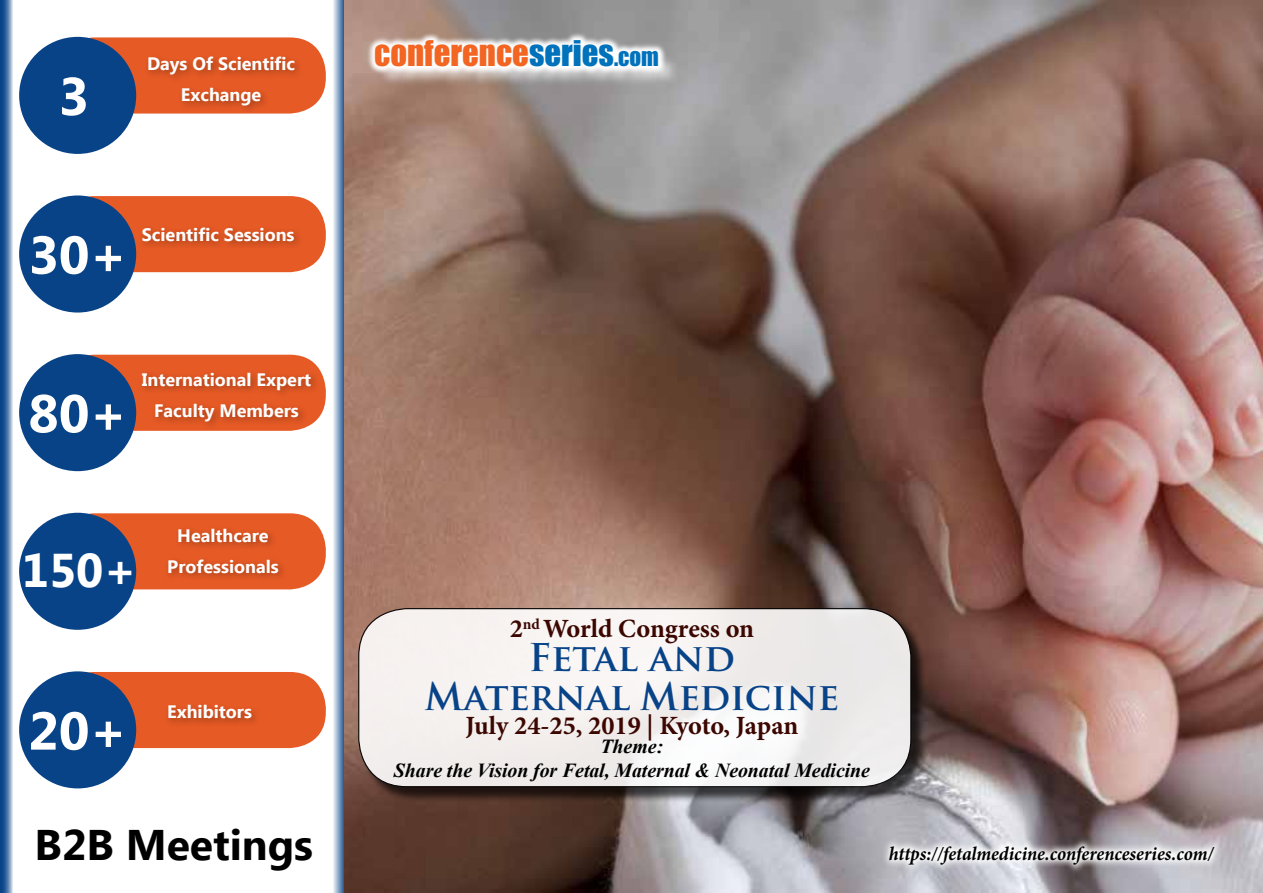
<style>
.page{position:relative;width:1263px;height:893px;background:#fff}
.page>*{position:absolute;margin:0;border:0;box-sizing:border-box;transform-origin:0 0}
.t1{font:700 53.25px "Ebrima";color:#fff}
.t2{font:700 47.25px "Ebrima";color:#fff}
.t3{font:700 42.75px "Ebrima";color:#000}
.t4{font:700 37.35px/39.5px "Trajan Pro";color:#084388;text-align:center}
.t5{font:32.7px "Impact";color:#f26522}
.t6{font:700 26.25px "Minion Pro";color:#3c0701}
.t7{font:italic 700 19.95px/23.9px "Times New Roman";letter-spacing:-.005em;color:#000;text-align:center}
.t8{font:italic 700 19.5px "Minion Pro";letter-spacing:-.005em;color:#000;scale:.95 1}
.t9{font:700 18px/30.9px "Ebrima";color:#fff;text-align:center}
.s1{color:#0072bc}
.s2{font-size:22.95px;color:#0072bc}
</style>
<div class="page">
<svg style="left:333px;top:0;width:12px;height:893px;background:#8da8c8"></svg>
<div style="left:58px;top:37px;width:268px;height:77px;background:#e65a25;border-radius:36px"></div>
<div style="left:19px;top:37px;width:117px;height:117px;background:#084388;border-radius:50%"></div>
<div style="left:144px;top:53px;width:160px;height:62px;background:#000;opacity:.3"></div>
<div style="left:58px;top:196px;width:268px;height:76px;background:#e65a25;border-radius:36px"></div>
<div style="left:19px;top:195px;width:117px;height:118px;background:#084388;border-radius:50%"></div>
<div style="left:138px;top:224px;width:165px;height:27px;background:#000;opacity:.3"></div>
<div style="left:58px;top:355px;width:268px;height:76px;background:#e65a25;border-radius:36px"></div>
<div style="left:19px;top:354px;width:117px;height:117px;background:#084388;border-radius:50%"></div>
<div style="left:138px;top:369px;width:182px;height:61px;background:#000;opacity:.3"></div>
<div style="left:58px;top:513px;width:268px;height:76px;background:#e65a25;border-radius:36px"></div>
<div style="left:19px;top:513px;width:117px;height:117px;background:#084388;border-radius:50%"></div>
<div style="left:164px;top:525px;width:124px;height:57px;background:#000;opacity:.3"></div>
<div style="left:58px;top:672px;width:268px;height:76px;background:#e65a25;border-radius:36px"></div>
<div style="left:19px;top:671px;width:117px;height:117px;background:#084388;border-radius:50%"></div>
<div style="left:164px;top:701px;width:97px;height:27px;background:#000;opacity:.3"></div>
<svg style="left:0;top:0;width:13px;height:893px;background:#517aab"></svg>
<img style="left:345px;top:0;width:918px;height:893px">
<div style="left:378px;top:44px;width:301px;height:43px;background:#fff;opacity:.75"></div>
<svg style="left:366px;top:32px;width:301px;height:44px"></svg>
<svg style="left:881px;top:837px;width:341px;height:36px"></svg>
<div style="left:360px;top:610px;width:567px;height:192px;background:#000;opacity:.75"></div>
<div style="left:359px;top:609px;width:552px;height:178px;background:linear-gradient(to bottom,#f4f0ef,#f2f0ef);border-radius:48px"></div>
<div style="left:358px;top:608px;width:553px;height:179px;border:1px solid #000;border-radius:48px"></div>
<h1 class="t1" style="left:58px;top:57px;width:32px">3</h1>
<p class="t9" style="left:147px;top:49px;width:150px">Days Of Scientific<br>Exchange</p>
<h1 class="t1" style="left:28px;top:215px;width:100px">30+</h1>
<p class="t9" style="left:142px;top:220px;width:154px">Scientific Sessions</p>
<h1 class="t1" style="left:28px;top:374px;width:100px">80+</h1>
<p class="t9" style="left:142px;top:365px;width:171px">International Expert<br>Faculty Members</p>
<h2 class="t2" style="left:22px;top:535px;width:116px">150+</h2>
<p class="t9" style="left:167px;top:521px;width:113px">Healthcare<br>Professionals</p>
<h1 class="t1" style="left:28px;top:691px;width:100px">20+</h1>
<p class="t9" style="left:167px;top:697px;width:86px">Exhibitors</p>
<h3 class="t3" style="left:35px;top:813px;width:280px">B2B Meetings</h3>
<h3 class="t5" style="left:374px;top:28px;width:286px">CONFERENCE<span class="s1">SERIES</span><span class="s2">.COM</span></h3>
<h3 class="t6" style="left:510px;top:610px;width:246px">2<sup>nd</sup> World Congress on</h3>
<h3 class="t4" style="left:425px;top:638px;width:416px">Fetal and<br>Maternal Medicine</h3>
<h3 class="t6" style="left:465px;top:707px;width:334px">July 24-25, 2019 | Kyoto, Japan</h3>
<p class="t7" style="left:394px;top:734px;width:478px">Theme:<br>Share the Vision for Fetal, Maternal &amp; Neonatal Medicine</p>
<p class="t8" style="left:889px;top:839px;width:343px">https://fetalmedicine.conferenceseries.com/</p>
</div>
